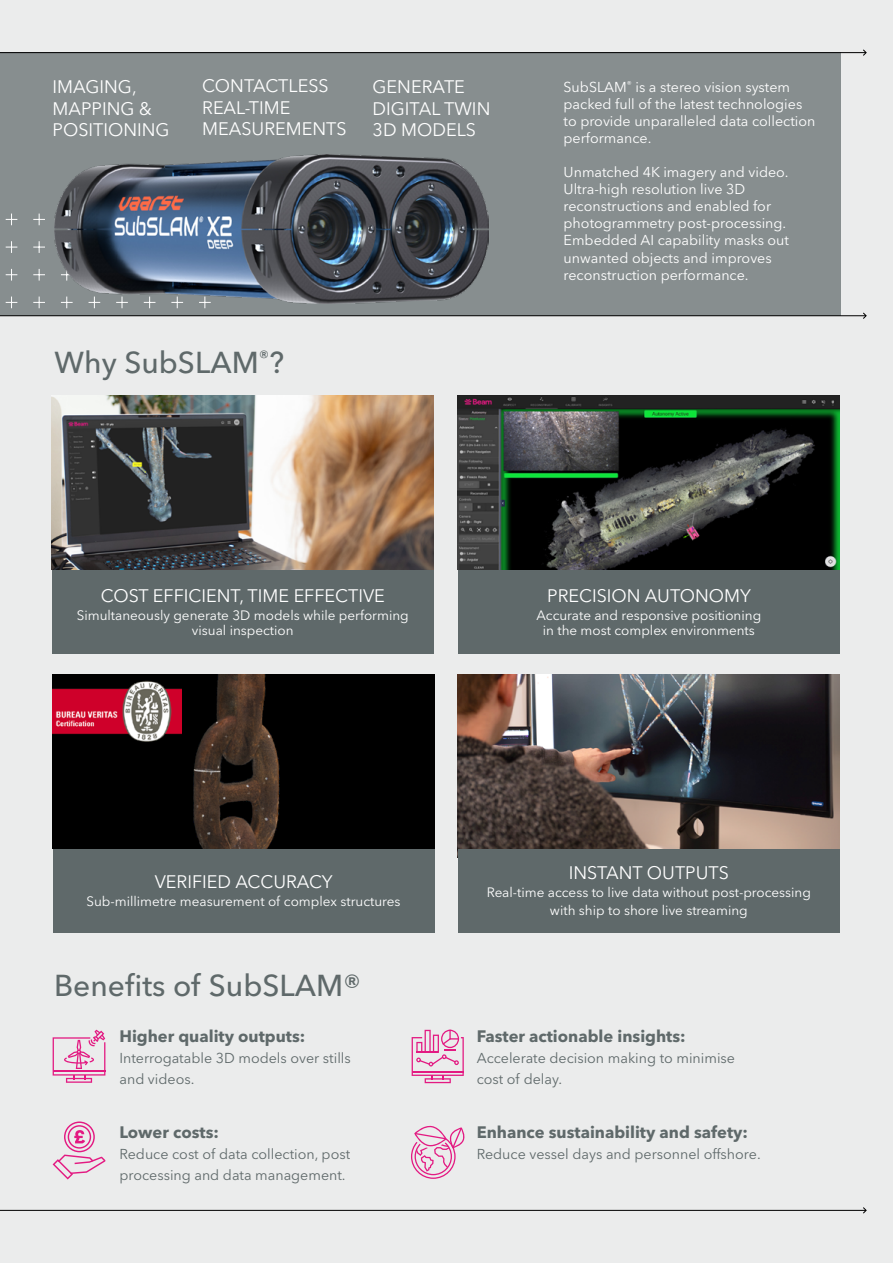
<style>
.page{position:relative;width:893px;height:1263px;background:#ebecec}
.page>*{position:absolute;margin:0;border:0;box-sizing:border-box;transform-origin:0 0}
.t1{font:500 30px "Avenir Next LT Pro";color:#5f696a}
.t2{font:18px/21.6px "Avenir Next LT Pro";color:#fff}
.t3{font:700 16.5px "Avenir Next LT Pro";color:#5f696a}
.t4{font:14.25px/17.1px "Avenir Next LT Pro";color:#fff}
.t5{font:14.25px/21px "Avenir Next LT Pro";color:#5f696a}
.t6{font:13.5px/15px "Avenir Next LT Pro";color:#fff;text-align:center}
</style>
<div class="page">
<div style="left:0;top:53px;width:840px;height:263px;background:#878e8f"></div>
<hr style="left:0;top:1210px;width:866px;height:1px;background:#000">
<svg style="left:863px;top:1207px;width:4px;height:7px"></svg>
<img style="left:52px;top:396px;width:382px;height:174px">
<img style="left:458px;top:396px;width:382px;height:174px">
<img style="left:458px;top:675px;width:382px;height:174px">
<div style="left:52px;top:570px;width:382px;height:83px;background:#5f696a"></div>
<div style="left:458px;top:570px;width:382px;height:83px;background:#5f696a"></div>
<div style="left:458px;top:849px;width:382px;height:83px;background:#5f696a"></div>
<div style="left:53px;top:849px;width:381px;height:83px;background:#5f696a"></div>
<svg style="left:5px;top:241px;width:12px;height:12px"></svg>
<svg style="left:33px;top:241px;width:12px;height:12px"></svg>
<svg style="left:5px;top:269px;width:12px;height:12px"></svg>
<svg style="left:33px;top:269px;width:12px;height:12px"></svg>
<svg style="left:5px;top:297px;width:12px;height:11px"></svg>
<svg style="left:33px;top:297px;width:12px;height:11px"></svg>
<svg style="left:5px;top:213px;width:12px;height:12px"></svg>
<svg style="left:33px;top:213px;width:12px;height:12px"></svg>
<img style="left:55px;top:155px;width:433px;height:148px">
<div style="left:53px;top:675px;width:382px;height:174px;background:#000"></div>
<img style="left:193px;top:675px;width:87px;height:174px">
<img style="left:53px;top:680px;width:129px;height:62px">
<svg style="left:412px;top:1030px;width:52px;height:53px"></svg>
<hr style="left:417px;top:1051px;width:21px;height:2px;background:#e31a82">
<svg style="left:411px;top:1125px;width:54px;height:54px"></svg>
<svg style="left:53px;top:1121px;width:52px;height:58px"></svg>
<svg style="left:53px;top:1030px;width:52px;height:53px"></svg>
<hr style="left:0;top:52px;width:866px;height:1px;background:#000">
<svg style="left:863px;top:49px;width:4px;height:7px"></svg>
<hr style="left:0;top:315px;width:866px;height:1px;background:#000">
<svg style="left:863px;top:312px;width:4px;height:7px"></svg>
<p class="t2" style="left:202px;top:75px;width:146px">CONTACTLESS<br>REAL-TIME<br>MEASUREMENTS</p>
<p class="t4" style="left:564px;top:78px;width:253px">SubSLAM<sup>®</sup> is a stereo vision system packed full of the latest technologies to provide unparalleled data collection performance.</p>
<p class="t4" style="left:564px;top:163px;width:227px">Unmatched 4K imagery and video.<br>Ultra-high resolution live 3D reconstructions and enabled for photogrammetry post-processing.<br>Embedded AI capability masks out unwanted objects and improves reconstruction performance.</p>
<p class="t2" style="left:53px;top:76px;width:119px">IMAGING,<br>MAPPING &amp;<br>POSITIONING</p>
<p class="t2" style="left:373px;top:76px;width:119px">GENERATE<br>DIGITAL TWIN<br>3D MODELS</p>
<h1 class="t1" style="left:55px;top:345px;width:231px">Why SubSLAM<sup>®</sup>?</h1>
<p class="t2" style="left:101px;top:585px;width:286px">COST EFFICIENT, TIME EFFECTIVE</p>
<p class="t6" style="left:77px;top:608px;width:334px">Simultaneously generate 3D models while performing visual inspection</p>
<p class="t2" style="left:547px;top:585px;width:205px">PRECISION AUTONOMY</p>
<p class="t6" style="left:536px;top:608px;width:226px">Accurate and responsive positioning in the most complex environments</p>
<p class="t2" style="left:155px;top:871px;width:179px">VERIFIED ACCURACY</p>
<p class="t6" style="left:86px;top:894px;width:316px">Sub-millimetre measurement of complex structures</p>
<h1 class="t1" style="left:54px;top:968px;width:309px">Benefits of SubSLAM®</h1>
<p class="t3" style="left:119px;top:1026px;width:187px">Higher quality outputs:</p>
<p class="t5" style="left:119px;top:1047px;width:233px">Interrogatable 3D models over stills and videos.</p>
<p class="t3" style="left:119px;top:1122px;width:101px">Lower costs:</p>
<p class="t5" style="left:119px;top:1144px;width:232px">Reduce cost of data collection, post processing and data management.</p>
<p class="t2" style="left:569px;top:862px;width:162px">INSTANT OUTPUTS</p>
<p class="t6" style="left:487px;top:884px;width:326px;line-height:18px">Real-time access to live data without post-processing with ship to shore live streaming</p>
<p class="t3" style="left:477px;top:1026px;width:210px">Faster actionable insights:</p>
<p class="t5" style="left:477px;top:1047px;width:260px">Accelerate decision making to minimise cost of delay.</p>
<p class="t3" style="left:477px;top:1122px;width:273px">Enhance sustainability and safety:</p>
<p class="t5" style="left:477px;top:1144px;width:285px">Reduce vessel days and personnel offshore.</p>
</div>
